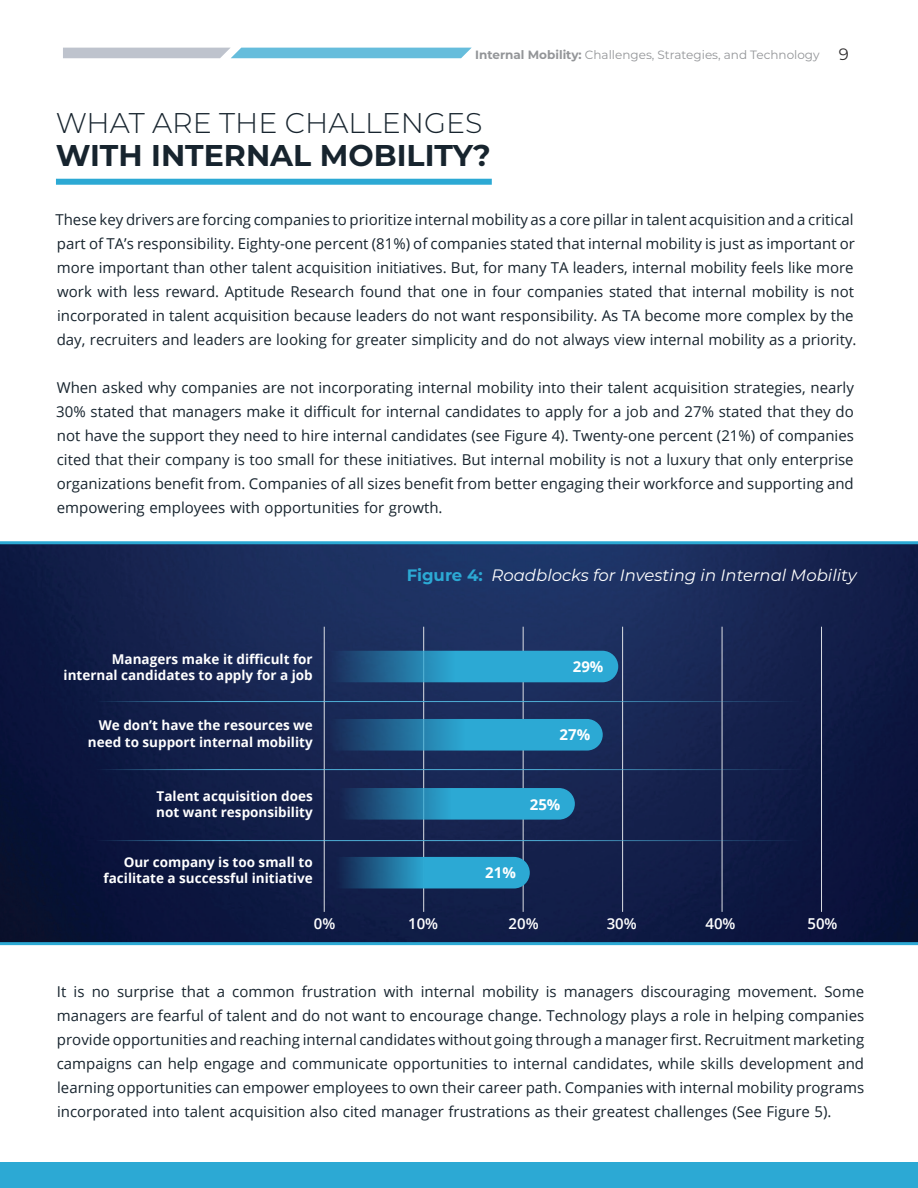
<style>
.page{position:relative;width:918px;height:1188px;background:#fff}
.page>*{position:absolute;margin:0;border:0;box-sizing:border-box;transform-origin:0 0}
.t1{font:700 30px "Montserrat";color:#17242e}
.t2{font:300 28.5px "Montserrat";color:#17242e}
.t3{font:italic 16.5px "Montserrat";color:#fff}
.t4{font:15px/24px "Open Sans";color:#17242e;text-align:justify}
.t5{font:600 15px "Open Sans";color:#fff}
.t6{font:700 15px "Open Sans";color:#fff}
.t7{font:700 13.5px/16.2px "Open Sans";color:#fff;text-align:right}
.t8{font:12px "Montserrat";color:#939598}
.s1{font-weight:700}
.s2{font-size:16.5px;color:#312f30}
.s3{font-weight:700;font-style:normal;color:#2ca9d4}
</style>
<div class="page">
<svg style="left:63px;top:48px;width:408px;height:10px;background:#8ec1d7"></svg>
<div style="left:0;top:1162px;width:918px;height:26px;background:#2ca9d4"></div>
<div style="left:56px;top:179px;width:436px;height:6px;background:#2ca9d4"></div>
<img style="left:0;top:544px;width:918px;height:398px">
<hr style="left:86px;top:701px;width:238px;height:1px;background:#4fb0d7">
<hr style="left:86px;top:769px;width:238px;height:1px;background:#4fb0d7">
<hr style="left:86px;top:840px;width:238px;height:1px;background:#4fb0d7">
<hr style="left:324px;top:627px;width:1px;height:285px;background:#dbdee4">
<hr style="left:423px;top:627px;width:1px;height:285px;background:#dbdee4">
<hr style="left:523px;top:627px;width:1px;height:285px;background:#dbdee4">
<hr style="left:622px;top:627px;width:1px;height:285px;background:#dbdee4">
<hr style="left:722px;top:627px;width:1px;height:285px;background:#dbdee4">
<hr style="left:821px;top:627px;width:1px;height:285px;background:#dbdee4">
<svg style="left:324px;top:651px;width:294px;height:31px;background:#288bb7"></svg>
<svg style="left:324px;top:719px;width:279px;height:32px;background:#2684b0"></svg>
<svg style="left:324px;top:788px;width:251px;height:32px;background:#2680ab"></svg>
<svg style="left:324px;top:857px;width:206px;height:31px;background:#2581ac"></svg>
<hr style="left:324px;top:701px;width:497px;height:1px;background:#4fb0d7">
<hr style="left:324px;top:769px;width:497px;height:1px;background:#4fb0d7">
<hr style="left:324px;top:840px;width:497px;height:1px;background:#4fb0d7">
<hr style="left:0;top:541px;width:918px;height:3px;background:#2ca9d4">
<hr style="left:0;top:942px;width:918px;height:3px;background:#2ca9d4">
<p class="t8" style="left:475px;top:46px;width:375px"><span class="s1">Internal Mobility:</span> Challenges, Strategies, and Technology <span class="s2">9</span></p>
<h2 class="t2" style="left:56px;top:103px;width:428px">WHAT ARE THE CHALLENGES</h2>
<h1 class="t1" style="left:56px;top:133px;width:436px">WITH INTERNAL MOBILITY?</h1>
<p class="t4" style="left:55px;top:207px;width:803px;text-align:left">These key drivers are forcing companies to prioritize internal mobility as a core pillar in talent acquisition and a critical part of TA’s responsibility. Eighty-one percent (81%) of companies stated that internal mobility is just as important or more important than other talent acquisition initiatives. But, for many TA leaders, internal mobility feels like more work with less reward. Aptitude Research found that one in four companies stated that internal mobility is not incorporated in talent acquisition because leaders do not want responsibility. As TA become more complex by the day, recruiters and leaders are looking for greater simplicity and do not always view internal mobility as a priority.</p>
<p class="t4" style="left:56px;top:375px;width:799px">When asked why companies are not incorporating internal mobility into their talent acquisition strategies, nearly 30% stated that managers make it difficult for internal candidates to apply for a job and 27% stated that they do not have the support they need to hire internal candidates (see Figure 4). Twenty-one percent (21%) of companies cited that their company is too small for these initiatives. But internal mobility is not a luxury that only enterprise organizations benefit from. Companies of all sizes benefit from better engaging their workforce and supporting and empowering employees with opportunities for growth.</p>
<p class="t7" style="left:64px;top:651px;width:251px">Managers make it difficult for internal candidates to apply for a job</p>
<p class="t7" style="left:88px;top:717px;width:226px">We don’t have the resources we need to support internal mobility</p>
<p class="t7" style="left:156px;top:787px;width:158px;text-align:left">Talent acquisition does not want responsibility</p>
<p class="t7" style="left:104px;top:854px;width:211px">Our company is too small to facilitate a successful initiative</p>
<p class="t3" style="left:407px;top:564px;width:451px"><span class="s3">Figure 4:</span> Roadblocks for Investing in Internal Mobility</p>
<p class="t6" style="left:573px;top:656px;width:32px">29%</p>
<p class="t6" style="left:560px;top:724px;width:32px">27%</p>
<p class="t6" style="left:530px;top:794px;width:32px">25%</p>
<p class="t6" style="left:485px;top:862px;width:32px">21%</p>
<p class="t5" style="left:314px;top:914px;width:23px">0%</p>
<p class="t5" style="left:408px;top:914px;width:32px">10%</p>
<p class="t5" style="left:509px;top:914px;width:32px">20%</p>
<p class="t5" style="left:607px;top:914px;width:32px">30%</p>
<p class="t5" style="left:705px;top:914px;width:32px">40%</p>
<p class="t5" style="left:808px;top:914px;width:32px">50%</p>
<p class="t4" style="left:57px;top:979px;width:809px">It is no surprise that a common frustration with internal mobility is managers discouraging movement. Some managers are fearful of talent and do not want to encourage change. Technology plays a role in helping companies provide opportunities and reaching internal candidates without going through a manager first. Recruitment marketing campaigns can help engage and communicate opportunities to internal candidates, while skills development and learning opportunities can empower employees to own their career path. Companies with internal mobility programs incorporated into talent acquisition also cited manager frustrations as their greatest challenges (See Figure 5).</p>
</div>
